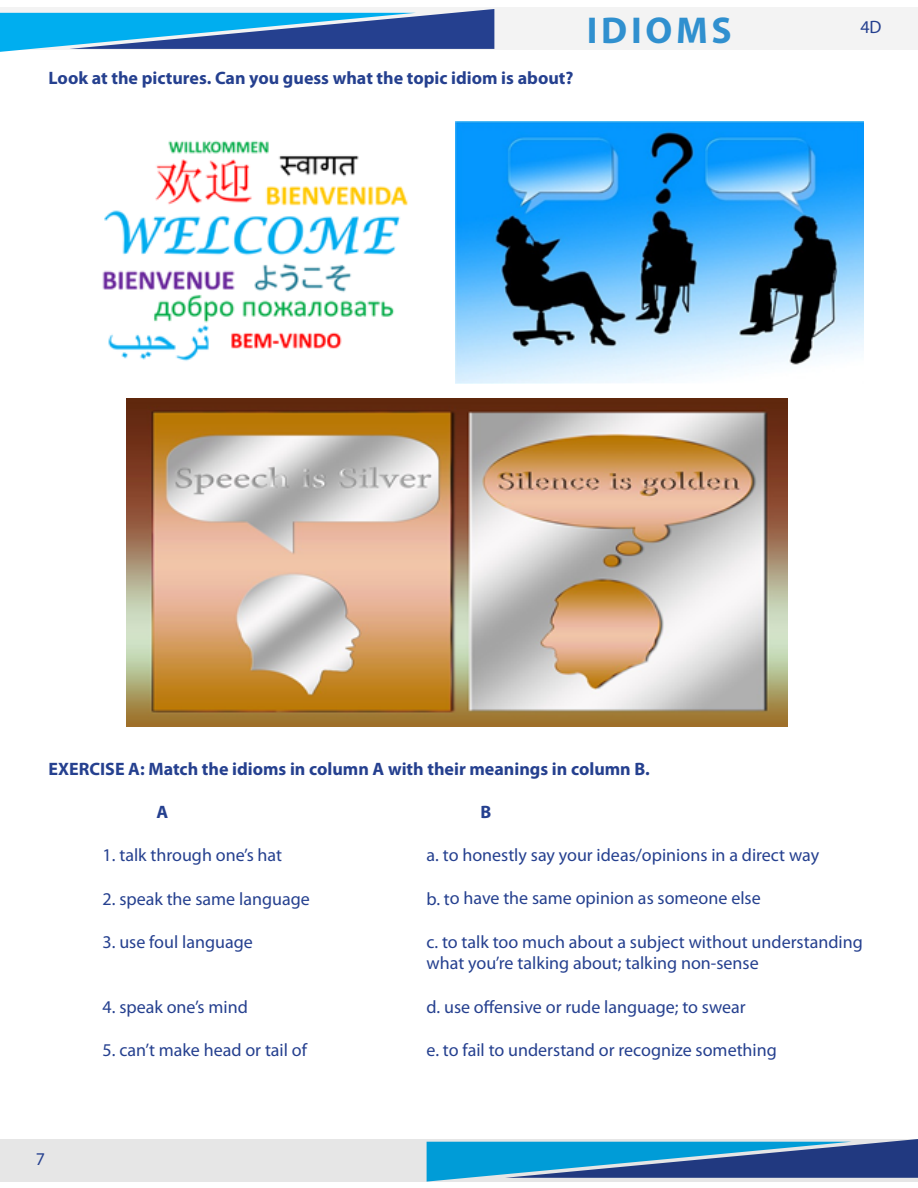
<style>
.page{position:relative;width:918px;height:1188px;background:#fff}
.page>*{position:absolute;margin:0;border:0;box-sizing:border-box;transform-origin:0 0}
.t1{font:700 37.5px "Myriad Pro";letter-spacing:.1em;color:#3090cf}
.t2{font:18px/21.6px "Myriad Pro";color:#25408f}
.t3{font:700 18px "Myriad Pro";color:#25408f}
</style>
<div class="page">
<div style="left:0;top:8px;width:918px;height:42px;background:#f3f3f3"></div>
<svg style="left:0;top:9px;width:494px;height:43px"></svg>
<svg style="left:0;top:1139px;width:918px;height:43px;fill:#e6e6e6"></svg>
<img style="left:102px;top:140px;width:306px;height:221px">
<img style="left:455px;top:121px;width:409px;height:263px">
<img style="left:127px;top:399px;width:660px;height:327px">
<p class="t3" style="left:49px;top:66px;width:526px">Look at the pictures. Can you guess what the topic idiom is about?</p>
<h1 class="t1" style="left:587px;top:6px;width:147px">IDIOMS</h1>
<p class="t2" style="left:860px;top:17px;width:23px">4D</p>
<p class="t3" style="left:49px;top:757px;width:603px">EXERCISE A: Match the idioms in column A with their meanings in column B.</p>
<p class="t3" style="left:157px;top:800px;width:13px">A</p>
<p class="t3" style="left:481px;top:800px;width:12px">B</p>
<p class="t2" style="left:103px;top:845px;width:181px">1. talk through one’s hat</p>
<p class="t2" style="left:427px;top:845px;width:394px">a. to honestly say your ideas/opinions in a direct way</p>
<p class="t2" style="left:103px;top:888px;width:209px">2. speak the same language</p>
<p class="t2" style="left:427px;top:888px;width:336px">b. to have the same opinion as someone else</p>
<p class="t2" style="left:103px;top:931px;width:152px">3. use foul language</p>
<p class="t2" style="left:427px;top:931px;width:438px">c. to talk too much about a subject without understanding what you’re talking about; talking non-sense</p>
<p class="t2" style="left:103px;top:996px;width:147px">4. speak one’s mind</p>
<p class="t2" style="left:427px;top:996px;width:321px">d. use offensive or rude language; to swear</p>
<p class="t2" style="left:103px;top:1039px;width:206px">5. can’t make head or tail of</p>
<p class="t2" style="left:427px;top:1039px;width:352px">e. to fail to understand or recognize something</p>
<p class="t2" style="left:36px;top:1149px;width:11px">7</p>
</div>
